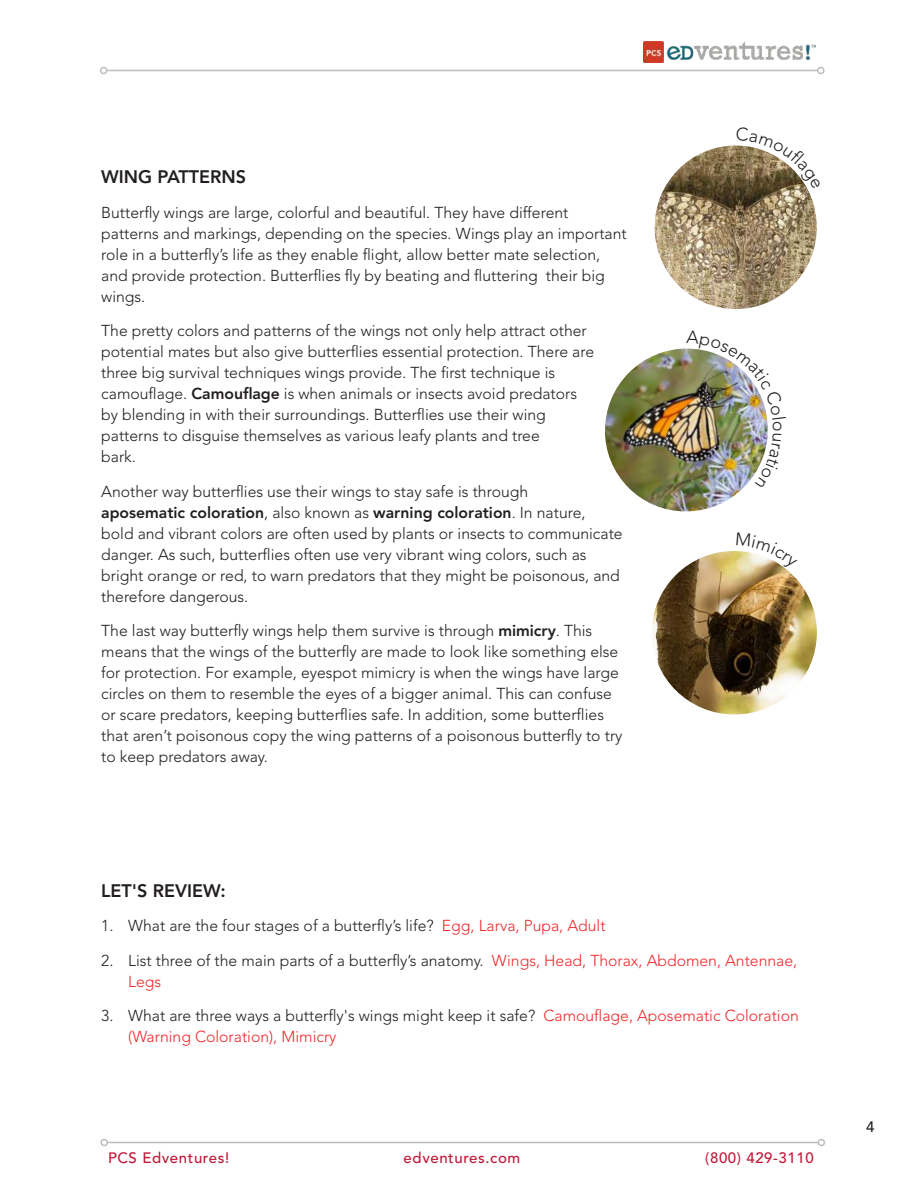
<style>
.page{position:relative;width:918px;height:1188px;background:#fff}
.page>*{position:absolute;margin:0;border:0;box-sizing:border-box;transform-origin:0 0}
.t1{font:800 18px "Avenir LT Std";color:#231f20}
.t2{font:300 15.75px/21px "Avenir LT Std";color:#231f20}
.t3{font:300 15.75px/21px "Avenir LT Std";color:#ee292c}
.t4{font:500 15px "Avenir LT Std";letter-spacing:.04em;color:#c01a38}
.t5{font:500 15px "Avenir LT Std";color:#231f20}
.s1{font-weight:800}
.s2{color:#ee292c}
.s3{color:#231f20}
</style>
<div class="page">
<hr style="left:107px;top:70px;width:711px;height:1px;background:#bcbdc0">
<div style="left:100px;top:67px;width:7px;height:7px;border:2px solid #bcbdc0;border-radius:50%"></div>
<div style="left:817px;top:67px;width:8px;height:7px;border:2px solid #bcbdc0;border-radius:50%"></div>
<hr style="left:107px;top:1142px;width:711px;height:1px;background:#bcbdc0">
<div style="left:100px;top:1139px;width:8px;height:7px;border:2px solid #bcbdc0;border-radius:50%"></div>
<div style="left:818px;top:1139px;width:7px;height:7px;border:2px solid #bcbdc0;border-radius:50%"></div>
<img style="left:644px;top:42px;width:172px;height:20px">
<img style="left:605px;top:348px;width:138px;height:164px">
<img style="left:655px;top:146px;width:161px;height:163px">
<div style="left:644px;top:135px;width:183px;height:185px;border:10px solid #fff;border-radius:50%"></div>
<img style="left:652px;top:551px;width:164px;height:163px">
<div style="left:641px;top:540px;width:186px;height:185px;border:10px solid #fff;border-radius:50%"></div>
<img style="left:686px;top:348px;width:82px;height:140px">
<svg style="left:736px;top:135px;width:82px;height:54px"></svg>
<svg style="left:736px;top:540px;width:61px;height:31px"></svg>
<p class="t1" style="left:101px;top:166px;width:146px">WING PATTERNS</p>
<p class="t2" style="left:101px;top:202px;width:527px">Butterfly wings are large, colorful and beautiful. They have different patterns and markings, depending on the species. Wings play an important role in a butterfly’s life as they enable flight, allow better mate selection, and provide protection. Butterflies fly by beating and fluttering their big wings.</p>
<p class="t2" style="left:101px;top:320px;width:494px">The pretty colors and patterns of the wings not only help attract other potential mates but also give butterflies essential protection. There are three big survival techniques wings provide. The first technique is camouflage. <span class="s1">Camouflage</span> is when animals or insects avoid predators by blending in with their surroundings. Butterflies use their wing patterns to disguise themselves as various leafy plants and tree<br>bark.</p>
<p class="t2" style="left:101px;top:481px;width:523px">Another way butterflies use their wings to stay safe is through<br><span class="s1">aposematic coloration</span>, also known as <span class="s1">warning coloration</span>. In nature,<br>bold and vibrant colors are often used by plants or insects to communicate danger. As such, butterflies often use very vibrant wing colors, such as bright orange or red, to warn predators that they might be poisonous, and therefore dangerous.</p>
<p class="t2" style="left:101px;top:620px;width:523px">The last way butterfly wings help them survive is through <span class="s1">mimicry</span>. This means that the wings of the butterfly are made to look like something else for protection. For example, eyespot mimicry is when the wings have large circles on them to resemble the eyes of a bigger animal. This can confuse or scare predators, keeping butterflies safe. In addition, some butterflies that aren’t poisonous copy the wing patterns of a poisonous butterfly to try to keep predators away.</p>
<p class="t1" style="left:101px;top:880px;width:126px">LET'S REVIEW:</p>
<p class="t2" style="left:101px;top:915px;width:506px">1. What are the four stages of a butterfly’s life? <span class="s2">Egg, Larva, Pupa, Adult</span></p>
<p class="t2" style="left:128px;top:950px;width:671px;text-indent:-27px">2. List three of the main parts of a butterfly’s anatomy. <span class="s2">Wings, Head, Thorax, Abdomen, Antennae,<br>Legs</span></p>
<p class="t3" style="left:128px;top:1005px;width:672px;text-indent:-27px"><span class="s3">3. What are three ways a butterfly's wings might keep it safe?</span> Camouflage, Aposematic Coloration (Warning Coloration), Mimicry</p>
<p class="t4" style="left:108px;top:1150px;width:123px">PCS Edventures!</p>
<p class="t4" style="left:404px;top:1150px;width:118px">edventures.com</p>
<p class="t4" style="left:705px;top:1150px;width:110px">(800) 429-3110</p>
<p class="t5" style="left:866px;top:1118px;width:10px">4</p>
</div>
